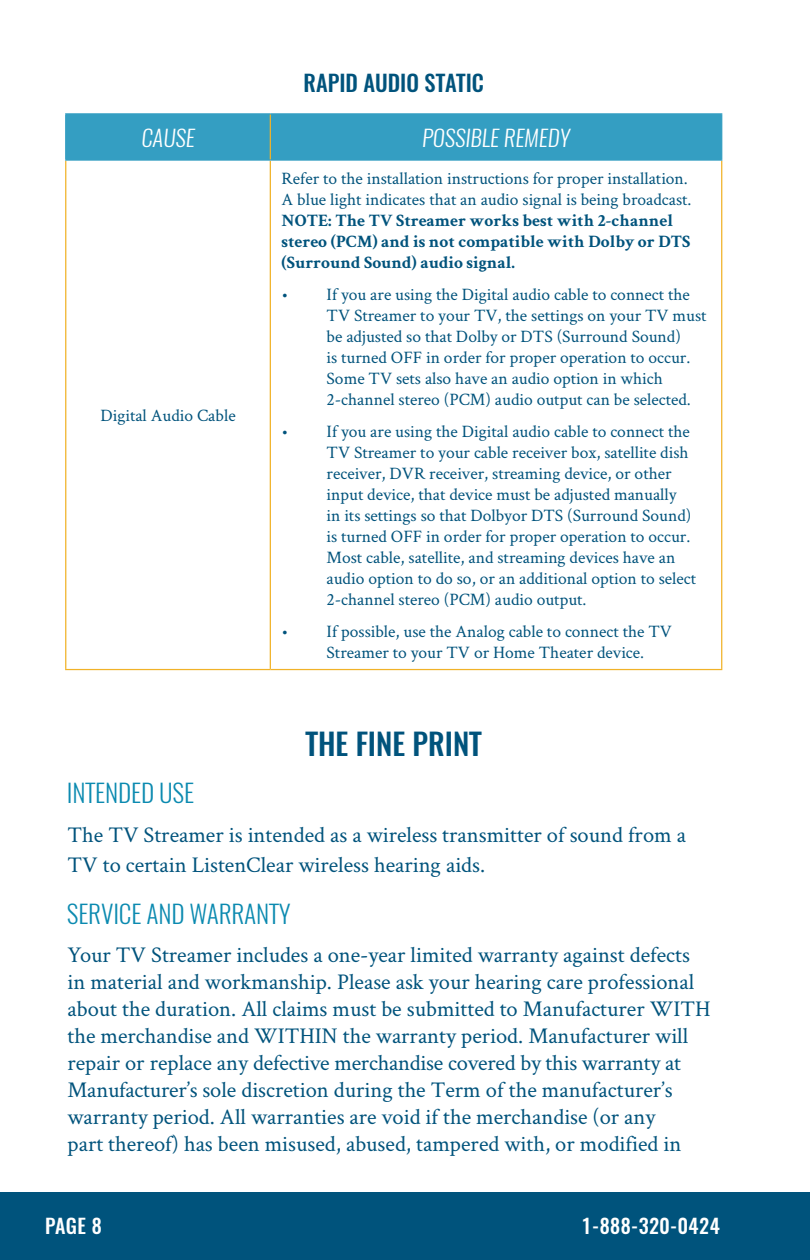
<style>
.page{position:relative;width:810px;height:1260px;background:#fff}
.page>*{position:absolute;margin:0;border:0;box-sizing:border-box;transform-origin:0 0}
.t1{font:500 30px "Oswald";color:#00537c}
.t2{font:italic 300 25px "Oswald";color:#0b8ab0}
.t3{font:22.5px/27px "Crimson Text";color:#00537c}
.t4{font:italic 300 22.5px "Oswald";color:#fff}
.t5{font:500 22.5px "Oswald";color:#00537c}
.t6{font:500 20px "Oswald";letter-spacing:.025em;color:#fff}
.t7{font:17.5px/21px "Crimson Text";color:#00537c}
.t8{font:700 17.5px/21px "Crimson Text";color:#00537c}
.s1{font-weight:400}
</style>
<div class="page">
<div style="left:0;top:1192px;width:810px;height:68px;background:#00537c"></div>
<div style="left:66px;top:115px;width:655px;height:44px;background:#349ec2"></div>
<hr style="left:65px;top:669px;width:205px;height:1px;background:#f1b228">
<hr style="left:270px;top:669px;width:452px;height:1px;background:#f1b228">
<hr style="left:65px;top:161px;width:1px;height:508px;background:#f1b228">
<hr style="left:270px;top:161px;width:1px;height:508px;background:#f1b228">
<hr style="left:721px;top:161px;width:1px;height:508px;background:#f1b228">
<hr style="left:65px;top:113px;width:205px;height:2px;background:#349ec2">
<hr style="left:65px;top:115px;width:1px;height:44px;background:#349ec2">
<hr style="left:270px;top:113px;width:452px;height:2px;background:#349ec2">
<hr style="left:721px;top:115px;width:1px;height:44px;background:#349ec2">
<hr style="left:65px;top:159px;width:205px;height:2px;background:#349ec2">
<hr style="left:270px;top:159px;width:452px;height:2px;background:#349ec2">
<hr style="left:270px;top:115px;width:1px;height:44px;background:#f1b228">
<p class="t5" style="left:304px;top:67px;width:182px">RAPID AUDIO STATIC</p>
<p class="t4" style="left:141px;top:123px;width:55px">CAUSE</p>
<p class="t4" style="left:422px;top:123px;width:149px">POSSIBLE REMEDY</p>
<p class="t7" style="left:100px;top:404px;width:137px">Digital Audio Cable</p>
<p class="t8" style="left:282px;top:167px;width:412px"><span class="s1">Refer to the installation instructions for proper installation.<br>A blue light indicates that an audio signal is being broadcast.<br></span>NOTE: The TV Streamer works best with 2-channel stereo (PCM) and is not compatible with Dolby or DTS (Surround Sound) audio signal.</p>
<p class="t7" style="left:327px;top:283px;width:382px;text-indent:-45px">• If you are using the Digital audio cable to connect the TV Streamer to your TV, the settings on your TV must be adjusted so that Dolby or DTS (Surround Sound)<br>is turned OFF in order for proper operation to occur.<br>Some TV sets also have an audio option in which 2-channel stereo (PCM) audio output can be selected.</p>
<p class="t7" style="left:327px;top:420px;width:371px;text-indent:-45px">• If you are using the Digital audio cable to connect the TV Streamer to your cable receiver box, satellite dish receiver, DVR receiver, streaming device, or other input device, that device must be adjusted manually<br>in its settings so that Dolbyor DTS (Surround Sound) is turned OFF in order for proper operation to occur.<br>Most cable, satellite, and streaming devices have an audio option to do so, or an additional option to select 2-channel stereo (PCM) audio output.</p>
<p class="t7" style="left:327px;top:621px;width:347px;text-indent:-45px">• If possible, use the Analog cable to connect the TV<br>Streamer to your TV or Home Theater device.</p>
<p class="t1" style="left:305px;top:723px;width:178px">THE FINE PRINT</p>
<p class="t2" style="left:68px;top:776px;width:129px">INTENDED USE</p>
<p class="t3" style="left:68px;top:819px;width:620px;line-height:30px">The TV Streamer is intended as a wireless transmitter of sound from a<br>TV to certain ListenClear wireless hearing aids.</p>
<p class="t2" style="left:68px;top:897px;width:225px">SERVICE AND WARRANTY</p>
<p class="t3" style="left:68px;top:941px;width:645px">Your TV Streamer includes a one-year limited warranty against defects in material and workmanship. Please ask your hearing care professional about the duration. All claims must be submitted to Manufacturer WITH the merchandise and WITHIN the warranty period. Manufacturer will repair or replace any defective merchandise covered by this warranty at Manufacturer’s sole discretion during the Term of the manufacturer’s warranty period. All warranties are void if the merchandise (or any<br>part thereof) has been misused, abused, tampered with, or modified in</p>
<p class="t6" style="left:45px;top:1212px;width:58px">PAGE 8</p>
<p class="t6" style="left:582px;top:1212px;width:140px">1-888-320-0424</p>
</div>
